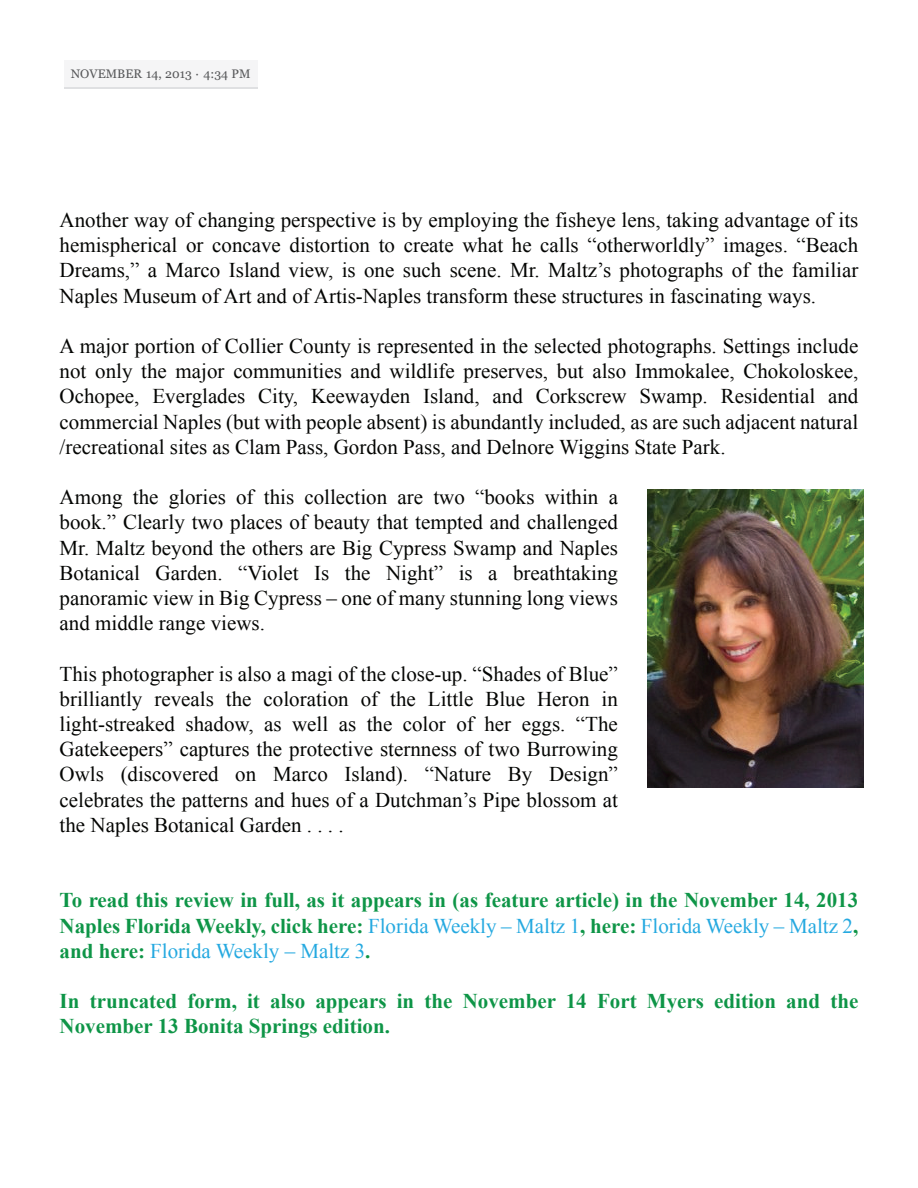
<style>
.page{position:relative;width:918px;height:1188px;background:#fff}
.page>*{position:absolute;margin:0;border:0;box-sizing:border-box;transform-origin:0 0}
.t1{font:21px/25.2px "Times New Roman";color:#040503;text-align:justify}
.t2{font:700 21px/25.2px "Times New Roman";color:#0e9547;text-align:justify}
.t3{font:12.3px "Georgia";color:#57585a}
.s1{font-weight:400;color:#25a9e0}
</style>
<div class="page">
<img style="left:648px;top:490px;width:216px;height:297px">
<div style="left:64px;top:60px;width:194px;height:28px;background:#f5f5f6"></div>
<hr style="left:64px;top:87px;width:194px;height:1px;background:#dfe0e2">
<p class="t3" style="left:71px;top:67px;width:181px">NOVEMBER 14, 2013 · 4:34 PM</p>
<p class="t1" style="left:60px;top:207px;width:800px">Another way of changing perspective is by employing the fisheye lens, taking advantage of its hemispherical or concave distortion to create what he calls “otherworldly” images. “Beach Dreams,” a Marco Island view, is one such scene. Mr. Maltz’s photographs of the familiar Naples Museum of Art and of Artis-Naples transform these structures in fascinating ways.</p>
<p class="t1" style="left:60px;top:333px;width:800px">A major portion of Collier County is represented in the selected photographs. Settings include not only the major communities and wildlife preserves, but also Immokalee, Chokoloskee, Ochopee, Everglades City, Keewayden Island, and Corkscrew Swamp. Residential and commercial Naples (but with people absent) is abundantly included, as are such adjacent natural /recreational sites as Clam Pass, Gordon Pass, and Delnore Wiggins State Park.</p>
<p class="t1" style="left:60px;top:485px;width:560px">Among the glories of this collection are two “books within a book.” Clearly two places of beauty that tempted and challenged Mr. Maltz beyond the others are Big Cypress Swamp and Naples Botanical Garden. “Violet Is the Night” is a breathtaking panoramic view in Big Cypress – one of many stunning long views and middle range views.</p>
<p class="t1" style="left:60px;top:661px;width:560px">This photographer is also a magi of the close-up. “Shades of Blue” brilliantly reveals the coloration of the Little Blue Heron in light-streaked shadow, as well as the color of her eggs. “The Gatekeepers” captures the protective sternness of two Burrowing Owls (discovered on Marco Island). “Nature By Design” celebrates the patterns and hues of a Dutchman’s Pipe blossom at the Naples Botanical Garden . . . .</p>
<p class="t2" style="left:60px;top:888px;width:800px">To read this review in full, as it appears in (as feature article) in the November 14, 2013<br>Naples Florida Weekly, click here: <span class="s1">Florida Weekly – Maltz 1</span>, here: <span class="s1">Florida Weekly – Maltz 2</span>, and here: <span class="s1">Florida Weekly – Maltz 3</span>.</p>
<p class="t2" style="left:60px;top:989px;width:800px">In truncated form, it also appears in the November 14 Fort Myers edition and the<br>November 13 Bonita Springs edition.</p>
</div>
